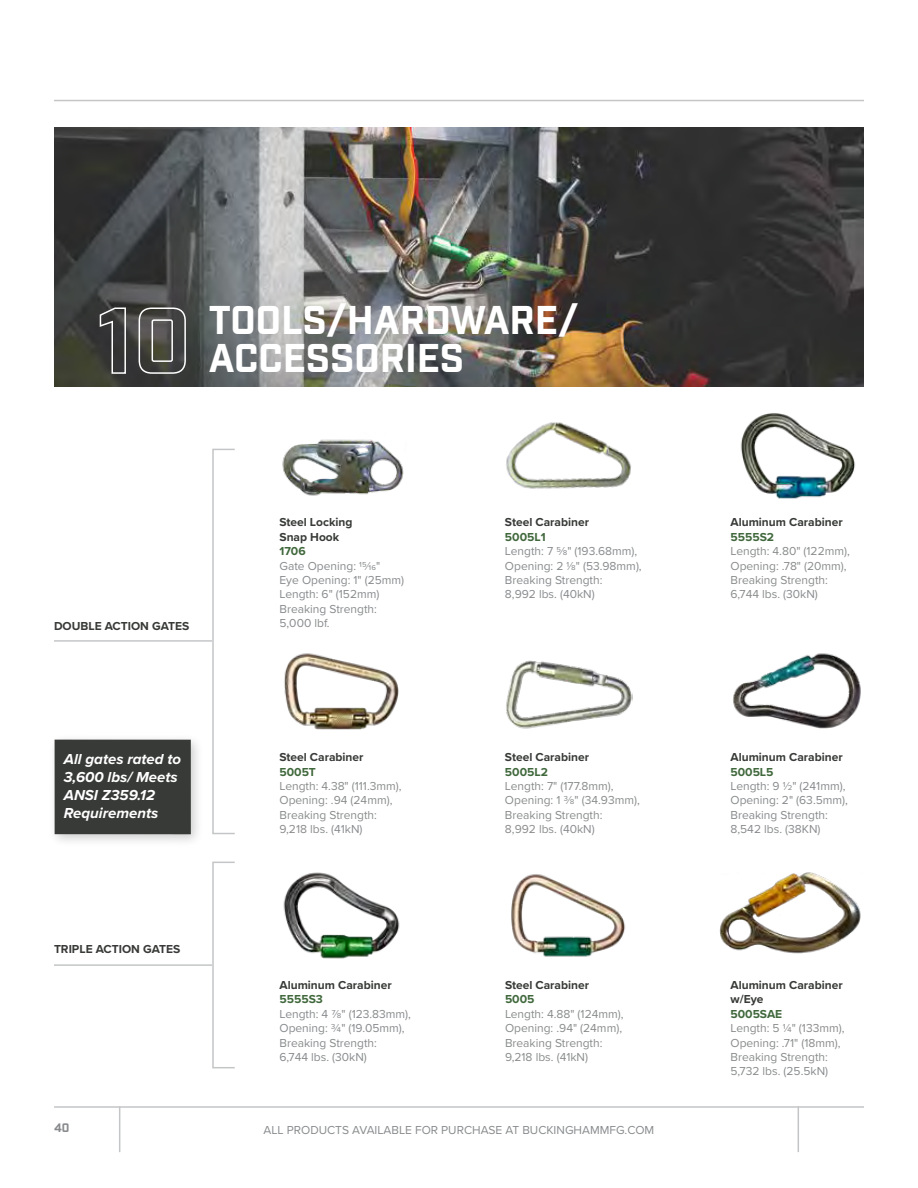
<style>
.page{position:relative;width:918px;height:1188px;background:#fff}
.page>*{position:absolute;margin:0;border:0;box-sizing:border-box;transform-origin:0 0}
.t1{font:700 39px/37.5px "Industry";color:#fff}
.t2{font:italic 700 15px/18px "Proxima Nova";color:#fff}
.t3{font:12px/14.4px "Proxima Nova";color:#8a8c8c}
.t4{font:12px/14.4px "Proxima Nova";color:#888b8d}
.t5{font:700 12px/14.4px "Proxima Nova";color:#373a36}
.t6{font:700 12px "Proxima Nova";color:#40683c}
.t7{font:700 12px "Industry";color:#888b8d}
.s1{color:#888b8d}
</style>
<div class="page">
<hr style="left:54px;top:100px;width:810px;height:1px;background:#888b8d">
<hr style="left:54px;top:1106px;width:810px;height:2px;background:#888b8d">
<hr style="left:798px;top:1106px;width:1px;height:46px;background:#888b8d">
<hr style="left:119px;top:1106px;width:1px;height:46px;background:#888b8d">
<img style="left:282px;top:439px;width:122px;height:57px">
<img style="left:506px;top:422px;width:125px;height:67px">
<img style="left:284px;top:653px;width:115px;height:77px">
<img style="left:506px;top:660px;width:127px;height:69px">
<img style="left:733px;top:653px;width:128px;height:76px">
<img style="left:283px;top:872px;width:117px;height:87px">
<img style="left:511px;top:874px;width:115px;height:83px">
<img style="left:719px;top:872px;width:142px;height:82px">
<img style="left:740px;top:413px;width:115px;height:86px">
<img style="left:54px;top:127px;width:810px;height:260px">
<div style="left:48px;top:733px;width:156px;height:115px;background:#000;opacity:.2"></div>
<div style="left:55px;top:740px;width:136px;height:94px;background:#373a36"></div>
<hr style="left:54px;top:640px;width:158px;height:2px;background:#888b8d">
<hr style="left:54px;top:964px;width:158px;height:2px;background:#888b8d">
<svg style="left:99px;top:307px;width:28px;height:68px;background:#525352"></svg>
<svg style="left:138px;top:307px;width:49px;height:68px;background:#605f5c"></svg>
<h1 class="t1" style="left:209px;top:303px;width:371px">TOOLS/HARDWARE/<br>ACCESSORIES</h1>
<p class="t5" style="left:54px;top:619px;width:137px">DOUBLE ACTION GATES</p>
<p class="t2" style="left:64px;top:749px;width:119px">All gates rated to<br>3,600 lbs/ Meets<br>ANSI Z359.12<br>Requirements</p>
<p class="t5" style="left:54px;top:942px;width:128px">TRIPLE ACTION GATES</p>
<p class="t7" style="left:54px;top:1120px;width:17px">40</p>
<p class="t5" style="left:279px;top:515px;width:74px">Steel Locking<br>Snap Hook</p>
<p class="t6" style="left:279px;top:542px;width:28px">1706</p>
<p class="t4" style="left:279px;top:558px;width:126px">Gate Opening: 15/16"<br>Eye Opening: 1" (25mm)<br>Length: 6" (152mm)<br>Breaking Strength:<br>5,000 lbf.</p>
<p class="t5" style="left:279px;top:750px;width:86px">Steel Carabiner</p>
<p class="t6" style="left:279px;top:763px;width:38px">5005T</p>
<p class="t3" style="left:279px;top:778px;width:124px">Length: 4.38" (111.3mm),<br>Opening: .94 (24mm),<br>Breaking Strength:<br>9,218 lbs. <span class="s1">(41kN)</span></p>
<p class="t5" style="left:279px;top:978px;width:114px">Aluminum Carabiner</p>
<p class="t6" style="left:279px;top:991px;width:45px">5555S3</p>
<p class="t4" style="left:279px;top:1006px;width:133px">Length: 4 7/8" (123.83mm),<br>Opening: ¾" (19.05mm),<br>Breaking Strength:<br>6,744 lbs. (30kN)</p>
<p class="t5" style="left:505px;top:515px;width:86px">Steel Carabiner</p>
<p class="t6" style="left:505px;top:528px;width:42px">5005L1</p>
<p class="t4" style="left:505px;top:543px;width:138px">Length: 7 5/8" (193.68mm),<br>Opening: 2 1/8" (53.98mm),<br>Breaking Strength:<br>8,992 lbs. (40kN)</p>
<p class="t5" style="left:505px;top:750px;width:86px">Steel Carabiner</p>
<p class="t6" style="left:505px;top:763px;width:44px">5005L2</p>
<p class="t3" style="left:505px;top:778px;width:136px">Length: 7" (177.8mm),<br>Opening: 1 3/8" (34.93mm),<br>Breaking Strength:<br>8,992 lbs. <span class="s1">(40kN)</span></p>
<p class="t5" style="left:505px;top:978px;width:86px">Steel Carabiner</p>
<p class="t6" style="left:505px;top:991px;width:31px">5005</p>
<p class="t3" style="left:505px;top:1006px;width:120px">Length: 4.88" (124mm),<br>Opening: .94" (24mm),<br>Breaking Strength:<br>9,218 lbs. (41kN)</p>
<p class="t4" style="left:264px;top:1122px;width:392px">ALL PRODUCTS AVAILABLE FOR PURCHASE AT BUCKINGHAMMFG.COM</p>
<p class="t5" style="left:730px;top:515px;width:114px">Aluminum Carabiner</p>
<p class="t6" style="left:730px;top:528px;width:45px">5555S2</p>
<p class="t3" style="left:730px;top:543px;width:121px">Length: 4.80" (122mm),<br>Opening: .78" (20mm),<br>Breaking Strength:<br>6,744 lbs. <span class="s1">(30kN)</span></p>
<p class="t5" style="left:730px;top:750px;width:114px">Aluminum Carabiner</p>
<p class="t6" style="left:730px;top:763px;width:45px">5005L5</p>
<p class="t4" style="left:730px;top:778px;width:119px">Length: 9 ½" (241mm),<br>Opening: 2" (63.5mm),<br>Breaking Strength:<br>8,542 lbs. (38KN)</p>
<p class="t5" style="left:731px;top:978px;width:114px">Aluminum Carabiner w/Eye</p>
<p class="t6" style="left:731px;top:1005px;width:53px">5005SAE</p>
<p class="t3" style="left:731px;top:1021px;width:116px">Length: 5 1/4" (133mm),<br>Opening: .71" (18mm),<br>Breaking Strength:<br>5,732 lbs. <span class="s1">(25.5kN)</span></p>
</div>
